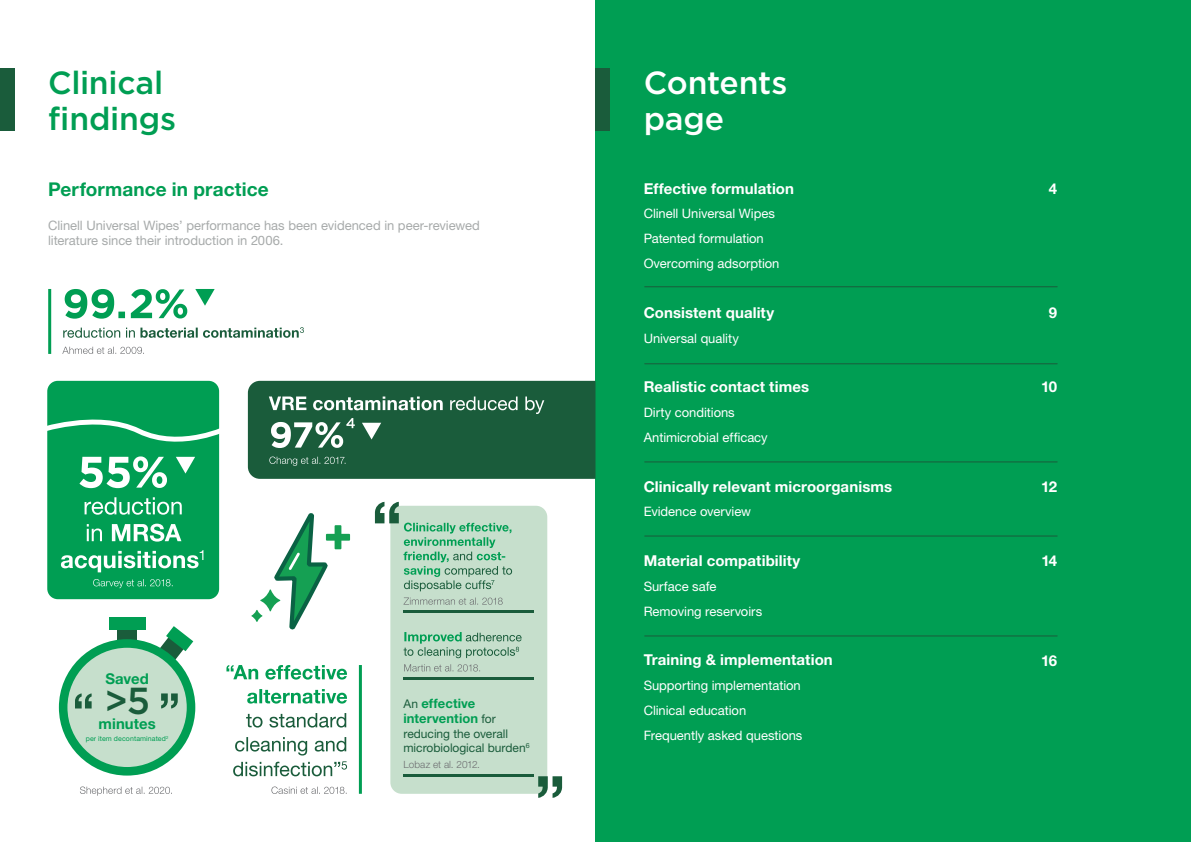
<style>
.page{position:relative;width:1191px;height:842px;background:#fff}
.page>*{position:absolute;margin:0;border:0;box-sizing:border-box;transform-origin:0 0}
.t1{font:500 37.6px "Gotham";color:#1a5c3b}
.t2{font:500 32px/36px "Gotham";letter-spacing:-.01em;color:#009e53}
.t3{font:500 32px/36px "Gotham";letter-spacing:-.01em;color:#fff}
.t4{font:700 19px "Helvetica Neue LT Pro";letter-spacing:.005em;color:#009e53}
.t5{font:700 15px "Helvetica Neue LT Pro";letter-spacing:.005em;color:#fff}
.t6{font:700 14.9px "Helvetica Neue LT Pro";letter-spacing:.005em;color:#009e53}
.t7{font:13px/24.8px "Helvetica Neue LT Pro";letter-spacing:-.005em;color:#fff}
.t8{font:13px/15px "Helvetica Neue LT Pro";letter-spacing:-.005em;color:#a7aaaa}
.t9{font:700 13px/15.6px "Helvetica Neue LT Pro";letter-spacing:.005em;color:#009e53}
.t10{font:12px/14.4px "Helvetica Neue LT Pro";letter-spacing:-.005em;color:#1a5c3b}
.t11{font:300 10px "Helvetica Neue LT Pro";color:#6c6d70}
.t12{font:7px "Helvetica Neue LT Pro";letter-spacing:.02em;color:#009e53}
.s1{font-weight:400;font-size:12px;color:#1a5c3b}
</style>
<div class="page">
<div style="left:595px;top:0;width:596px;height:842px;background:#009e53"></div>
<div style="left:595px;top:68px;width:14px;height:63px;background:#1a5c3b"></div>
<hr style="left:644px;top:286px;width:413px;height:1px;background:#1a5c3b">
<hr style="left:644px;top:363px;width:413px;height:1px;background:#1a5c3b">
<hr style="left:644px;top:461px;width:413px;height:1px;background:#1a5c3b">
<hr style="left:644px;top:535px;width:413px;height:1px;background:#1a5c3b">
<hr style="left:644px;top:635px;width:413px;height:1px;background:#1a5c3b">
<svg style="left:62px;top:347px;width:82px;height:7px"></svg>
<svg style="left:63px;top:327px;width:241px;height:11px"></svg>
<svg style="left:65px;top:289px;width:122px;height:30px"></svg>
<hr style="left:48px;top:289px;width:3px;height:65px;background:#009e53">
<div style="left:0;top:68px;width:14px;height:63px;background:#1a5c3b"></div>
<div style="left:47px;top:381px;width:172px;height:218px;background:#009e53;border-radius:10px"></div>
<svg style="left:93px;top:579px;width:80px;height:9px"></svg>
<svg style="left:61px;top:550px;width:142px;height:22px"></svg>
<svg style="left:87px;top:524px;width:94px;height:18px"></svg>
<svg style="left:85px;top:497px;width:97px;height:18px"></svg>
<svg style="left:195px;top:289px;width:20px;height:17px"></svg>
<svg style="left:47px;top:411px;width:173px;height:77px"></svg>
<svg style="left:248px;top:381px;width:347px;height:98px;background:#2c684a"></svg>
<svg style="left:271px;top:786px;width:76px;height:8px"></svg>
<svg style="left:233px;top:761px;width:114px;height:15px"></svg>
<svg style="left:235px;top:737px;width:111px;height:18px"></svg>
<svg style="left:246px;top:713px;width:100px;height:14px"></svg>
<hr style="left:359px;top:665px;width:3px;height:129px;background:#009e53">
<svg style="left:80px;top:786px;width:92px;height:10px"></svg>
<div style="left:117px;top:618px;width:20px;height:27px;background:#1a5c3b"></div>
<div style="left:109px;top:618px;width:37px;height:12px;background:#009e53"></div>
<svg style="left:159px;top:626px;width:34px;height:36px"></svg>
<div style="left:63px;top:643px;width:128px;height:128px;background:#c6dfcc;border-radius:50%"></div>
<div style="left:59px;top:639px;width:136px;height:136px;border:9px solid #009e53;border-radius:50%"></div>
<svg style="left:161px;top:693px;width:17px;height:15px"></svg>
<svg style="left:75px;top:693px;width:17px;height:15px"></svg>
<div style="left:390px;top:506px;width:157px;height:288px;background:#c6dfcc;border-radius:11px"></div>
<svg style="left:538px;top:776px;width:24px;height:22px"></svg>
<svg style="left:403px;top:597px;width:100px;height:8px"></svg>
<svg style="left:375px;top:502px;width:137px;height:89px"></svg>
<hr style="left:403px;top:611px;width:131px;height:2px;background:#1a5c3b">
<svg style="left:404px;top:664px;width:76px;height:7px"></svg>
<svg style="left:403px;top:632px;width:118px;height:26px"></svg>
<hr style="left:403px;top:677px;width:131px;height:2px;background:#1a5c3b">
<hr style="left:403px;top:774px;width:131px;height:3px;background:#1a5c3b">
<svg style="left:226px;top:513px;width:124px;height:191px"></svg>
<h2 class="t2" style="left:48px;top:65px;width:129px">Clinical findings</h2>
<h3 class="t4" style="left:48px;top:178px;width:222px">Performance in practice</h3>
<p class="t8" style="left:48px;top:218px;width:433px">Clinell Universal Wipes’ performance has been evidenced in peer-reviewed literature since their introduction in 2006.</p>
<p class="t6" style="left:105px;top:669px;width:45px">Saved</p>
<h1 class="t1" style="left:104px;top:676px;width:48px">&gt;5</h1>
<p class="t6" style="left:98px;top:714px;width:59px">minutes</p>
<p class="t12" style="left:86px;top:735px;width:84px">per item decontaminated<sup>2</sup></p>
<p class="t9" style="left:403px;top:695px;width:94px"><span class="s1">An</span> effective intervention <span class="s1">for</span></p>
<p class="t10" style="left:403px;top:726px;width:128px">reducing the overall microbiological burden<sup>6</sup></p>
<p class="t11" style="left:403px;top:758px;width:78px">Lobaz et al. 2012.</p>
<h2 class="t3" style="left:643px;top:65px;width:145px">Contents page</h2>
<p class="t5" style="left:643px;top:179px;width:152px">Effective formulation</p>
<p class="t7" style="left:643px;top:201px;width:137px">Clinell Universal Wipes<br>Patented formulation<br>Overcoming adsorption</p>
<p class="t5" style="left:643px;top:303px;width:132px">Consistent quality</p>
<p class="t7" style="left:643px;top:325px;width:97px">Universal quality</p>
<p class="t5" style="left:643px;top:378px;width:167px">Realistic contact times</p>
<p class="t7" style="left:643px;top:400px;width:125px">Dirty conditions<br>Antimicrobial efficacy</p>
<p class="t5" style="left:643px;top:477px;width:250px">Clinically relevant microorganisms</p>
<p class="t7" style="left:643px;top:499px;width:109px">Evidence overview</p>
<p class="t5" style="left:643px;top:551px;width:158px">Material compatibility</p>
<p class="t7" style="left:643px;top:574px;width:120px">Surface safe<br>Removing reservoirs</p>
<p class="t5" style="left:643px;top:651px;width:191px">Training &amp; implementation</p>
<p class="t7" style="left:643px;top:673px;width:160px">Supporting implementation<br>Clinical education<br>Frequently asked questions</p>
<p class="t5" style="left:1049px;top:179px;width:10px">4</p>
<p class="t5" style="left:1049px;top:303px;width:10px">9</p>
<p class="t5" style="left:1041px;top:378px;width:18px">10</p>
<p class="t5" style="left:1041px;top:477px;width:18px">12</p>
<p class="t5" style="left:1041px;top:551px;width:17px">14</p>
<p class="t5" style="left:1041px;top:651px;width:18px">16</p>
</div>
